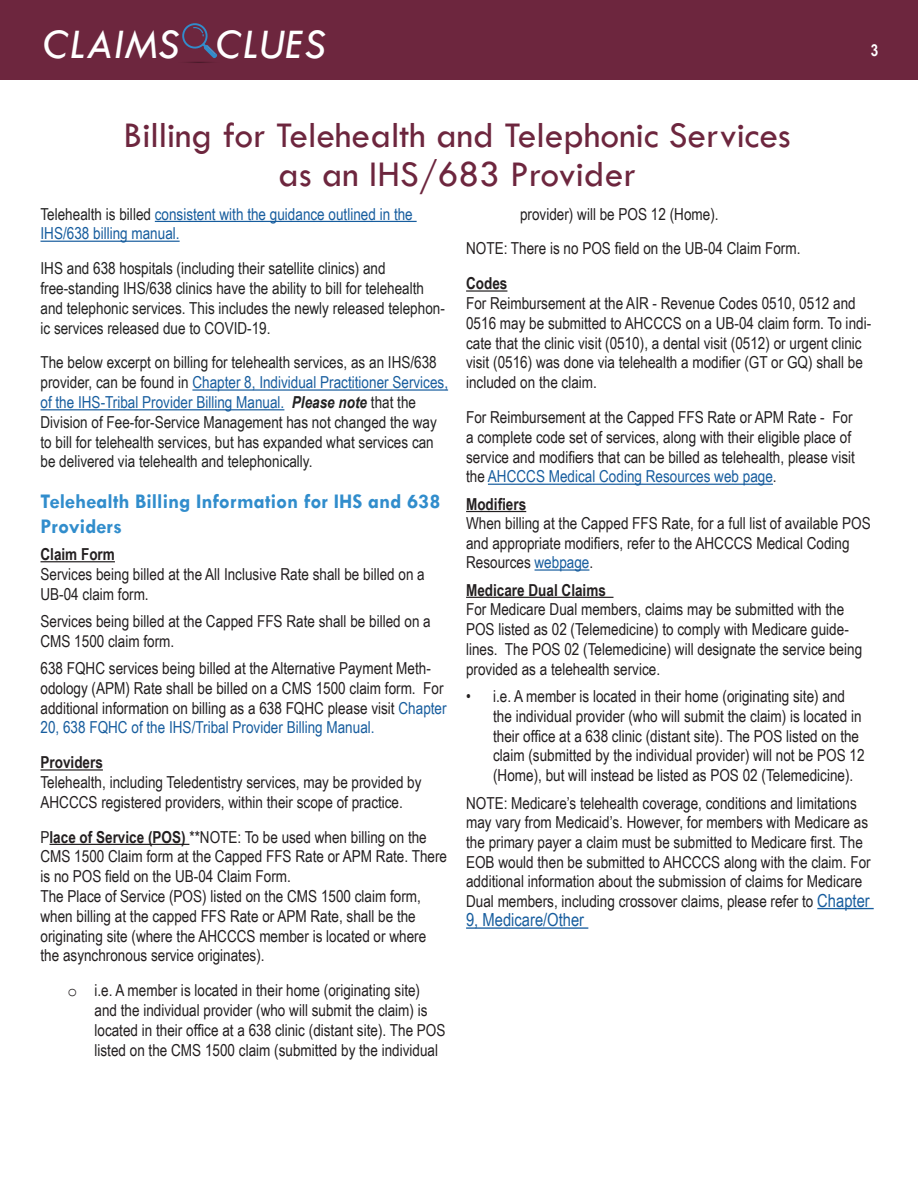
<style>
.page{position:relative;width:918px;height:1188px;background:#fff}
.page>*{position:absolute;margin:0;border:0;box-sizing:border-box;transform-origin:0 0}
.t1{font:italic 43.65px "Tw Cen";color:#fff}
.Main_red_headline{font:37.5px/39px "Tw Cen";color:#6d263e;text-align:center}
.Main_red_headline-2{font:700 21px/25.5px "Tw Cen";color:#318dcc}
.Default{font:18px "Arial Narrow";color:#175d9e}
.Default-2{font:16.5px/19.8px "Arial Narrow";color:#231f20}
.t2{font:16.5px/19.8px "Arial Narrow";color:#222}
.t3{font:16.5px/19.8px "Arial Narrow";color:#175d9e}
.Default-3{font:700 16.5px "Arial Narrow";color:#231f20}
.t4{font:700 16.5px "Arial Narrow";color:#fff}
.s1{color:#222}
.s2{color:#175d9e}
.s3{font-weight:700;font-style:italic}
.s4{font-weight:700}
.s5{font-family:"Courier New"}
.s6{font-size:18px;color:#175d9e}
</style>
<div class="page">
<div style="left:0;top:0;width:918px;height:79px;background:#6d263e"></div>
<svg style="left:182px;top:23px;width:35px;height:40px"></svg>
<hr style="left:155px;top:221px;width:262px;height:1px;background:#175d9e">
<hr style="left:40px;top:241px;width:140px;height:1px;background:#175d9e">
<hr style="left:192px;top:389px;width:256px;height:2px;background:#175d9e">
<hr style="left:40px;top:409px;width:244px;height:1px;background:#175d9e">
<hr style="left:40px;top:561px;width:75px;height:1px;background:#231f20">
<hr style="left:40px;top:769px;width:63px;height:2px;background:#231f20">
<hr style="left:50px;top:844px;width:139px;height:1px;background:#231f20">
<hr style="left:466px;top:290px;width:41px;height:2px;background:#231f20">
<hr style="left:488px;top:484px;width:285px;height:1px;background:#175d9e">
<hr style="left:466px;top:511px;width:60px;height:1px;background:#231f20">
<hr style="left:535px;top:569px;width:54px;height:2px;background:#175d9e">
<hr style="left:466px;top:597px;width:148px;height:1px;background:#231f20">
<hr style="left:817px;top:908px;width:57px;height:1px;background:#175d9e">
<hr style="left:466px;top:927px;width:122px;height:2px;background:#175d9e">
<h1 class="t1" style="left:43px;top:18px;width:285px">CLAIMS CLUES</h1>
<p class="t4" style="left:871px;top:38px;width:9px">3</p>
<p class="Main_red_headline" style="left:124px;top:116px;width:668px">Billing for Telehealth and Telephonic Services as an IHS/683 Provider</p>
<p class="t3" style="left:40px;top:203px;width:374px"><span class="s1">Telehealth is billed</span> consistent with the guidance outlined in the<br>IHS/638 billing manual.</p>
<p class="t2" style="left:40px;top:258px;width:406px">IHS and 638 hospitals (including their satellite clinics) and free-standing IHS/638 clinics have the ability to bill for telehealth and telephonic services. This includes the newly released telephon&shy;ic services released due to COVID-19.</p>
<p class="t2" style="left:40px;top:352px;width:409px">The below excerpt on billing for telehealth services, as an IHS/638 provider, can be found in <span class="s2">Chapter 8, Individual Practitioner Services, of the IHS-Tribal Provider Billing Manual.</span> <span class="s3">Please note</span> that the Division of Fee-for-Service Management has not changed the way to bill for telehealth services, but has expanded what services can be delivered via telehealth and telephonically.</p>
<p class="Main_red_headline-2" style="left:40px;top:488px;width:402px">Telehealth Billing Information for IHS and 638<br>Providers</p>
<p class="Default-3" style="left:40px;top:542px;width:76px">Claim Form</p>
<p class="Default-2" style="left:40px;top:563px;width:386px">Services being billed at the All Inclusive Rate shall be billed on a<br>UB-04 claim form.</p>
<p class="Default-2" style="left:40px;top:611px;width:392px">Services being billed at the Capped FFS Rate shall be billed on a<br>CMS 1500 claim form.</p>
<p class="Default-2" style="left:40px;top:658px;width:408px">638 FQHC services being billed at the Alternative Payment Meth&shy;odology (APM) Rate shall be billed on a CMS 1500 claim form. For additional information on billing as a 638 FQHC please visit <span class="s2">Chapter 20, 638 FQHC of the IHS/Tribal Provider Billing Manual.</span></p>
<p class="Default-3" style="left:40px;top:750px;width:64px">Providers</p>
<p class="Default-2" style="left:40px;top:772px;width:383px">Telehealth, including Teledentistry services, may be provided by<br>AHCCCS registered providers, within their scope of practice.</p>
<p class="Default-2" style="left:40px;top:826px;width:408px">P<span class="s4">lace of Service (POS)</span> **NOTE: To be used when billing on the<br>CMS 1500 Claim form at the Capped FFS Rate or APM Rate. There is no POS field on the UB-04 Claim Form.</p>
<p class="Default-2" style="left:40px;top:886px;width:387px">The Place of Service (POS) listed on the CMS 1500 claim form, when billing at the capped FFS Rate or APM Rate, shall be the originating site (where the AHCCCS member is located or where the asynchronous service originates).</p>
<p class="Default-2" style="left:94px;top:980px;width:353px;text-indent:-27px"><span class="s5">o</span> i.e. A member is located in their home (originating site) and the individual provider (who will submit the claim) is located in their office at a 638 clinic (distant site). The POS listed on the CMS 1500 claim (submitted by the individual</p>
<p class="Default-2" style="left:520px;top:203px;width:200px">provider) will be POS 12 (Home).</p>
<p class="Default-2" style="left:466px;top:238px;width:336px">NOTE: There is no POS field on the UB-04 Claim Form.</p>
<p class="Default-3" style="left:466px;top:271px;width:43px">Codes</p>
<p class="Default-2" style="left:466px;top:293px;width:407px">For Reimbursement at the AIR - Revenue Codes 0510, 0512 and 0516 may be submitted to AHCCCS on a UB-04 claim form. To indi&shy;cate that the clinic visit (0510), a dental visit (0512) or urgent clinic visit (0516) was done via telehealth a modifier (GT or GQ) shall be included on the claim.</p>
<p class="Default-2" style="left:466px;top:407px;width:390px">For Reimbursement at the Capped FFS Rate or APM Rate - For a complete code set of services, along with their eligible place of service and modifiers that can be billed as telehealth, please visit the <span class="s2">AHCCCS Medical Coding Resources web page</span>.</p>
<p class="Default-3" style="left:466px;top:491px;width:62px">Modifiers</p>
<p class="Default-2" style="left:466px;top:513px;width:406px">When billing at the Capped FFS Rate, for a full list of available POS and appropriate modifiers, refer to the AHCCCS Medical Coding<br>Resources <span class="s2">webpage</span>.</p>
<p class="Default-3" style="left:466px;top:577px;width:141px">Medicare Dual Claims</p>
<p class="Default-2" style="left:466px;top:599px;width:398px">For Medicare Dual members, claims may be submitted with the POS listed as 02 (Telemedicine) to comply with Medicare guide&shy;lines. The POS 02 (Telemedicine) will designate the service being provided as a telehealth service.</p>
<p class="Default-2" style="left:493px;top:686px;width:373px;text-indent:-27px">• i.e. A member is located in their home (originating site) and the individual provider (who will submit the claim) is located in their office at a 638 clinic (distant site). The POS listed on the claim (submitted by the individual provider) will not be POS 12 (Home), but will instead be listed as POS 02 (Telemedicine).</p>
<p class="Default-2" style="left:466px;top:792px;width:406px">NOTE: Medicare’s telehealth coverage, conditions and limitations may vary from Medicaid’s. However, for members with Medicare as the primary payer a claim must be submitted to Medicare first. The EOB would then be submitted to AHCCCS along with the claim. For additional information about the submission of claims for Medicare Dual members, including crossover claims, please refer to <span class="s6">Chapter</span></p>
<p class="Default" style="left:466px;top:907px;width:120px">9, Medicare/Other</p>
</div>
